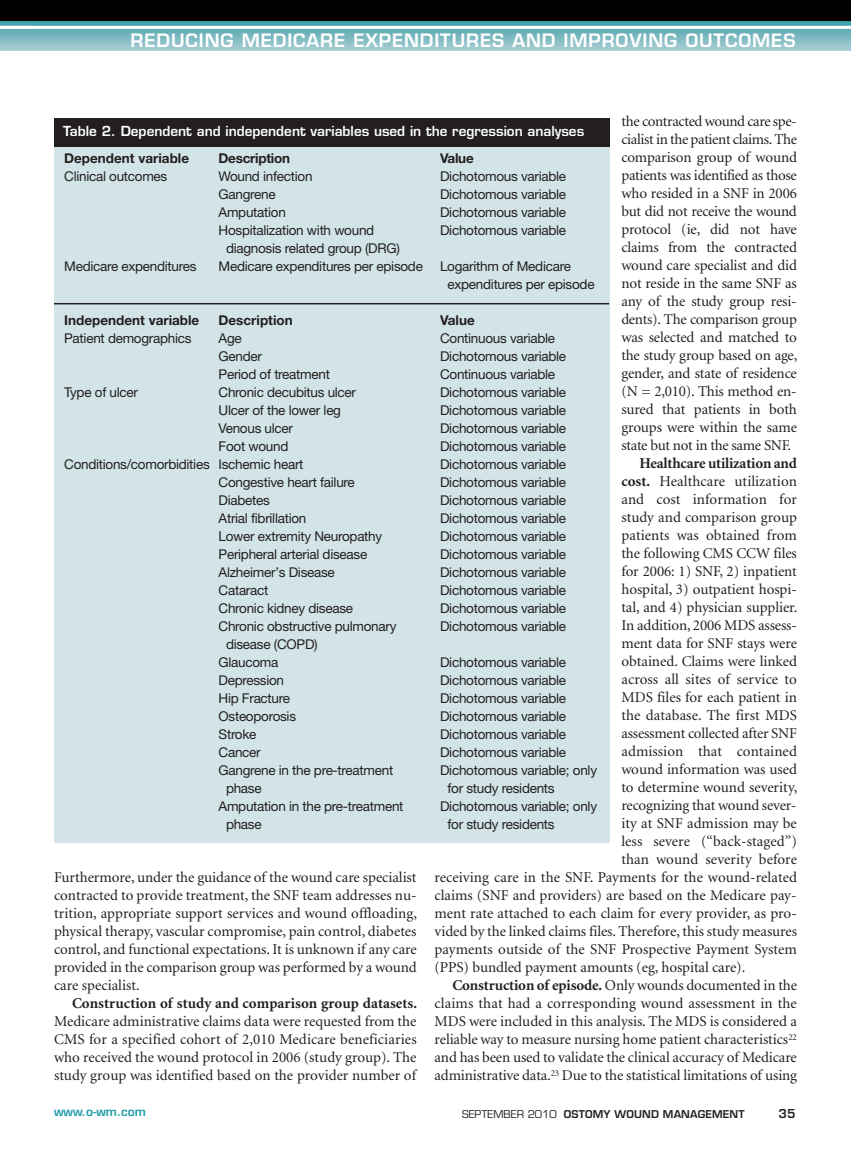
<style>
.page{position:relative;width:851px;height:1161px;background:#fff}
.page>*{position:absolute;margin:0;border:0;box-sizing:border-box;transform-origin:0 0}
.t1{font:600 18px "Eurostile";letter-spacing:.05em;color:#fff}
.t2{font:15px/18px "Minion";letter-spacing:-.005em;color:#231f20;text-align:justify}
.t3{font:700 15px "Minion";color:#231f20}
.t4{font:13.5px/18px "Helvetica Neue";letter-spacing:-.02em;color:#231f20}
.t5{font:600 13.5px "Eurostile";color:#fff}
.t6{font:700 13.5px "Helvetica Neue";color:#231f20}
.t7{font:700 13.5px "Helvetica Neue";letter-spacing:-.02em;color:#231f20}
.t8{font:600 12px "Eurostile";color:#1e9ba5}
.t9{font:600 12px "Eurostile";color:#231f20}
.t10{font:600 10.5px "Eurostile";letter-spacing:.015em;color:#231f20}
.s1{font-weight:700}
.s2{font-weight:400}
</style>
<div class="page">
<svg style="left:54px;top:21px;width:796px;height:30px;background:#79b8c0"></svg>
<svg style="left:0;top:21px;width:54px;height:30px"></svg>
<hr style="left:0;top:26px;width:850px;height:3px;background:#fff">
<div style="left:0;top:0;width:850px;height:21px;background:#000"></div>
<div style="left:54px;top:145px;width:555px;height:698px;background:#d2e4e7"></div>
<div style="left:54px;top:118px;width:555px;height:29px;background:#231f20"></div>
<hr style="left:54px;top:303px;width:555px;height:1px;background:#231f20">
<p class="t1" style="left:131px;top:33px;width:666px">REDUCING MEDICARE EXPENDITURES AND IMPROVING OUTCOMES</p>
<p class="t2" style="left:621px;top:113px;width:177px">the contracted wound care spe&shy;cialist in the patient claims. The comparison group of wound patients was identified as those who resided in a SNF in 2006 but did not receive the wound protocol (ie, did not have claims from the contracted wound care specialist and did not reside in the same SNF as any of the study group resi&shy;dents). The comparison group was selected and matched to the study group based on age, gender, and state of residence (N = 2,010). This method en&shy;sured that patients in both groups were within the same state but not in the same SNF.</p>
<p class="t3" style="left:639px;top:457px;width:159px">Healthcare utilization and</p>
<p class="t2" style="left:621px;top:473px;width:177px"><span class="s1">cost.</span> Healthcare utilization</p>
<p class="t2" style="left:621px;top:491px;width:177px">and cost information for</p>
<p class="t2" style="left:621px;top:509px;width:177px">study and comparison group</p>
<p class="t2" style="left:621px;top:527px;width:177px">patients was obtained from</p>
<p class="t2" style="left:621px;top:545px;width:177px">the following CMS CCW files</p>
<p class="t2" style="left:621px;top:563px;width:177px">for 2006: 1) SNF, 2) inpatient</p>
<p class="t2" style="left:621px;top:581px;width:177px">hospital, 3) outpatient hospi-</p>
<p class="t2" style="left:621px;top:599px;width:177px">tal, and 4) physician supplier.</p>
<p class="t2" style="left:621px;top:617px;width:177px">In addition, 2006 MDS assess-</p>
<p class="t2" style="left:621px;top:635px;width:177px">ment data for SNF stays were</p>
<p class="t2" style="left:621px;top:653px;width:177px">obtained. Claims were linked</p>
<p class="t2" style="left:621px;top:671px;width:177px">across all sites of service to</p>
<p class="t2" style="left:621px;top:689px;width:177px">MDS files for each patient in</p>
<p class="t2" style="left:621px;top:707px;width:177px">the database. The first MDS</p>
<p class="t2" style="left:621px;top:725px;width:177px">assessment collected after SNF</p>
<p class="t2" style="left:621px;top:743px;width:177px">admission that contained</p>
<p class="t2" style="left:621px;top:761px;width:177px">wound information was used</p>
<p class="t2" style="left:621px;top:779px;width:177px">to determine wound severity,</p>
<p class="t2" style="left:621px;top:797px;width:176px">recognizing that wound sever-</p>
<p class="t2" style="left:621px;top:815px;width:177px">ity at SNF admission may be</p>
<p class="t2" style="left:621px;top:833px;width:177px">less severe (“back-staged”)</p>
<p class="t2" style="left:621px;top:851px;width:177px">than wound severity before</p>
<p class="t2" style="left:434px;top:869px;width:364px">receiving care in the SNF. Payments for the wound-related</p>
<p class="t2" style="left:434px;top:887px;width:363px">claims (SNF and providers) are based on the Medicare pay-</p>
<p class="t2" style="left:434px;top:905px;width:364px">ment rate attached to each claim for every provider, as pro-</p>
<p class="t2" style="left:434px;top:923px;width:364px">vided by the linked claims files. Therefore, this study measures</p>
<p class="t2" style="left:434px;top:941px;width:364px">payments outside of the SNF Prospective Payment System</p>
<p class="t2" style="left:434px;top:959px;width:312px">(PPS) bundled payment amounts (eg, hospital care).</p>
<p class="t2" style="left:452px;top:977px;width:346px"><span class="s1">Construction of episode.</span> Only wounds documented in the</p>
<p class="t2" style="left:434px;top:995px;width:364px">claims that had a corresponding wound assessment in the</p>
<p class="t2" style="left:434px;top:1013px;width:364px">MDS were included in this analysis. The MDS is considered a</p>
<p class="t2" style="left:434px;top:1031px;width:364px">reliable way to measure nursing home patient characteristics<sup>22</sup></p>
<p class="t2" style="left:434px;top:1049px;width:364px">and has been used to validate the clinical accuracy of Medicare</p>
<p class="t2" style="left:434px;top:1067px;width:364px">administrative data.<sup>23</sup> Due to the statistical limitations of using</p>
<p class="t5" style="left:63px;top:126px;width:522px">Table 2. Dependent and independent variables used in the regression analyses</p>
<p class="t6" style="left:64px;top:153px;width:126px">Dependent variable</p>
<p class="t4" style="left:64px;top:169px;width:105px">Clinical outcomes</p>
<p class="t6" style="left:440px;top:153px;width:35px">Value</p>
<p class="t4" style="left:440px;top:168px;width:128px;text-align:justify">Dichotomous variable Dichotomous variable Dichotomous variable Dichotomous variable</p>
<p class="t4" style="left:447px;top:258px;width:148px;text-indent:-7px">Logarithm of Medicare expenditures per episode</p>
<p class="t6" style="left:440px;top:315px;width:36px">Value</p>
<p class="t4" style="left:440px;top:330px;width:128px">Continuous variable<br>Dichotomous variable<br>Continuous variable<br>Dichotomous variable<br>Dichotomous variable<br>Dichotomous variable<br>Dichotomous variable<br>Dichotomous variable<br>Dichotomous variable<br>Dichotomous variable<br>Dichotomous variable<br>Dichotomous variable<br>Dichotomous variable<br>Dichotomous variable<br>Dichotomous variable<br>Dichotomous variable<br>Dichotomous variable</p>
<p class="t4" style="left:440px;top:654px;width:128px">Dichotomous variable</p>
<p class="t4" style="left:440px;top:672px;width:128px">Dichotomous variable</p>
<p class="t4" style="left:440px;top:690px;width:128px">Dichotomous variable</p>
<p class="t4" style="left:440px;top:708px;width:128px">Dichotomous variable</p>
<p class="t4" style="left:440px;top:726px;width:128px">Dichotomous variable</p>
<p class="t4" style="left:440px;top:744px;width:128px">Dichotomous variable</p>
<p class="t4" style="left:440px;top:762px;width:158px">Dichotomous variable; only</p>
<p class="t4" style="left:447px;top:780px;width:109px">for study residents</p>
<p class="t4" style="left:440px;top:798px;width:158px">Dichotomous variable; only</p>
<p class="t4" style="left:447px;top:816px;width:109px">for study residents</p>
<p class="t7" style="left:218px;top:153px;width:73px">Description</p>
<p class="t4" style="left:218px;top:169px;width:95px">Wound infection</p>
<p class="t4" style="left:218px;top:187px;width:59px">Gangrene</p>
<p class="t4" style="left:218px;top:205px;width:69px">Amputation</p>
<p class="t4" style="left:218px;top:223px;width:157px">Hospitalization with wound</p>
<p class="t4" style="left:226px;top:241px;width:175px">diagnosis related group (DRG)</p>
<p class="t4" style="left:218px;top:259px;width:206px">Medicare expenditures per episode</p>
<p class="t4" style="left:64px;top:259px;width:134px">Medicare expenditures</p>
<p class="t6" style="left:218px;top:315px;width:76px">Description</p>
<p class="t4" style="left:218px;top:331px;width:25px">Age</p>
<p class="t4" style="left:218px;top:349px;width:45px">Gender</p>
<p class="t4" style="left:218px;top:367px;width:113px">Period of treatment</p>
<p class="t4" style="left:218px;top:385px;width:139px">Chronic decubitus ulcer</p>
<p class="t4" style="left:218px;top:403px;width:124px">Ulcer of the lower leg</p>
<p class="t4" style="left:218px;top:421px;width:76px">Venous ulcer</p>
<p class="t4" style="left:218px;top:439px;width:71px">Foot wound</p>
<p class="t4" style="left:218px;top:457px;width:86px">Ischemic heart</p>
<p class="t4" style="left:218px;top:475px;width:138px">Congestive heart failure</p>
<p class="t4" style="left:218px;top:493px;width:53px">Diabetes</p>
<p class="t4" style="left:218px;top:511px;width:89px">Atrial fibrillation</p>
<p class="t4" style="left:218px;top:529px;width:165px">Lower extremity Neuropathy</p>
<p class="t4" style="left:218px;top:547px;width:150px">Peripheral arterial disease</p>
<p class="t4" style="left:218px;top:565px;width:118px">Alzheimer’s Disease</p>
<p class="t4" style="left:218px;top:583px;width:51px">Cataract</p>
<p class="t4" style="left:218px;top:601px;width:136px">Chronic kidney disease</p>
<p class="t4" style="left:218px;top:619px;width:179px">Chronic obstructive pulmonary</p>
<p class="t4" style="left:226px;top:636px;width:93px">disease (COPD)</p>
<p class="t4" style="left:218px;top:654px;width:61px">Glaucoma</p>
<p class="t4" style="left:218px;top:672px;width:67px">Depression</p>
<p class="t4" style="left:218px;top:690px;width:73px">Hip Fracture</p>
<p class="t4" style="left:218px;top:708px;width:79px">Osteoporosis</p>
<p class="t4" style="left:218px;top:726px;width:39px">Stroke</p>
<p class="t4" style="left:218px;top:744px;width:44px">Cancer</p>
<p class="t4" style="left:218px;top:762px;width:176px">Gangrene in the pre-treatment</p>
<p class="t4" style="left:226px;top:780px;width:37px">phase</p>
<p class="t4" style="left:218px;top:798px;width:186px">Amputation in the pre-treatment</p>
<p class="t4" style="left:226px;top:816px;width:37px">phase</p>
<p class="t6" style="left:64px;top:315px;width:137px">Independent variable</p>
<p class="t4" style="left:64px;top:331px;width:129px">Patient demographics</p>
<p class="t4" style="left:64px;top:385px;width:75px">Type of ulcer</p>
<p class="t4" style="left:64px;top:457px;width:147px">Conditions/comorbidities</p>
<p class="t2" style="left:54px;top:869px;width:364px">Furthermore, under the guidance of the wound care specialist contracted to provide treatment, the SNF team addresses nu&shy;trition, appropriate support services and wound offloading, physical therapy, vascular compromise, pain control, diabetes control, and functional expectations. It is unknown if any care provided in the comparison group was performed by a wound care specialist.</p>
<p class="t3" style="left:72px;top:997px;width:346px">Construction of study and comparison group datasets.</p>
<p class="t2" style="left:54px;top:1013px;width:364px">Medicare administrative claims data were requested from the CMS for a specified cohort of 2,010 Medicare beneficiaries who received the wound protocol in 2006 (study group). The study group was identified based on the provider number of</p>
<p class="t8" style="left:54px;top:1107px;width:93px">www.o-wm.com</p>
<p class="t10" style="left:462px;top:1110px;width:284px"><span class="s2">SEPTEMBER 2010</span> OSTOMY WOUND MANAGEMENT</p>
<p class="t9" style="left:778px;top:1108px;width:18px">35</p>
</div>
